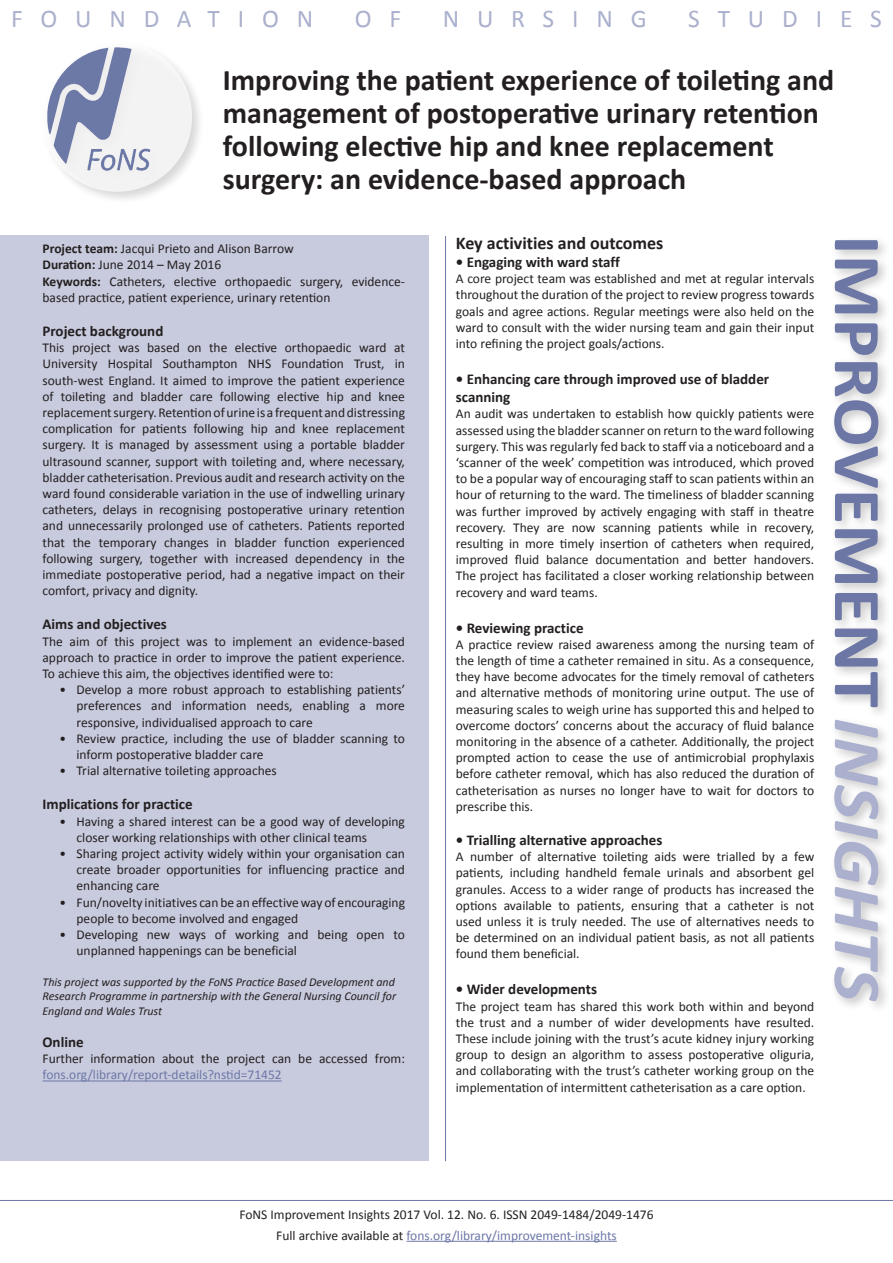
<style>
.page{position:relative;width:893px;height:1263px;background:#fff}
.page>*{position:absolute;margin:0;border:0;box-sizing:border-box;transform-origin:0 0}
.t1{font:700 67.5px "Calibri";color:#6c77a6;scale:1.08 1}
.t2{font:700 30px/33px "Calibri";color:#231f20}
.t3{font:25.5px "Calibri";letter-spacing:.7em;color:#aab0cd}
.t4{font:700 18px "Calibri";color:#231f20}
.t5{font:700 15px/18px "Calibri";color:#231f20}
.t6{font:13.5px/16.2px "Calibri";color:#231f20;text-align:justify}
.t7{font:13.5px "Calibri";color:#6c77a6}
.t8{font:italic 12px/14.4px "Calibri";color:#231f20;text-align:justify}
.s1{font-weight:700}
.s2{font-style:italic;color:#aab0cd}
.s3{color:#6c77a6}
</style>
<div class="page">
<hr style="left:0;top:1200px;width:893px;height:1px;background:#6c77a6">
<hr style="left:406px;top:1241px;width:211px;height:1px;background:#6c77a6">
<hr style="left:445px;top:236px;width:1px;height:925px;background:#6c77a6">
<div style="left:0;top:236px;width:429px;height:925px;background:#c8cbde"></div>
<div style="left:41px;top:41px;width:165px;height:164px;background:#231f20;opacity:.25"></div>
<img style="left:43px;top:43px;width:148px;height:148px">
<div style="left:830px;top:235px;width:62px;height:779px;background:#231f20;opacity:.25"></div>
<hr style="left:43px;top:1080px;width:239px;height:1px;background:#6c77a6">
<h3 class="t3" style="left:11px;top:3px;width:304px">FOUNDATION</h3>
<h3 class="t3" style="left:355px;top:3px;width:48px">O F</h3>
<h3 class="t3" style="left:443px;top:3px;width:206px">NURSING</h3>
<h3 class="t3" style="left:688px;top:3px;width:195px">STUDIES</h3>
<h2 class="t2" style="left:223px;top:64px;width:613px">Improving the patient experience of toileting and management of postoperative urinary retention following elective hip and knee replacement surgery: an evidence-based approach</h2>
<p class="t6" style="left:43px;top:241px;width:364px;text-align:left"><span class="s1">Project team:</span> Jacqui Prieto and Alison Barrow<br><span class="s1">Duration:</span> June 2014 – May 2016<br><span class="s1">Keywords:</span> Catheters, elective orthopaedic surgery, evidence&shy;based practice, patient experience, urinary retention</p>
<p class="t5" style="left:43px;top:322px;width:122px">Project background</p>
<p class="t6" style="left:43px;top:340px;width:364px">This project was based on the elective orthopaedic ward at University Hospital Southampton NHS Foundation Trust, in south-west England. It aimed to improve the patient experience of toileting and bladder care following elective hip and knee replacement surgery. Retention of urine is a frequent and distressing complication for patients following hip and knee replacement surgery. It is managed by assessment using a portable bladder ultrasound scanner, support with toileting and, where necessary, bladder catheterisation. Previous audit and research activity on the ward found considerable variation in the use of indwelling urinary catheters, delays in recognising postoperative urinary retention and unnecessarily prolonged use of catheters. Patients reported that the temporary changes in bladder function experienced following surgery, together with increased dependency in the immediate postoperative period, had a negative impact on their comfort, privacy and dignity.</p>
<p class="t5" style="left:43px;top:615px;width:126px">Aims and objectives</p>
<p class="t6" style="left:43px;top:633px;width:364px">The aim of this project was to implement an evidence-based approach to practice in order to improve the patient experience.<br>To achieve this aim, the objectives identified were to:</p>
<p class="t6" style="left:77px;top:682px;width:330px;text-indent:-17px">• Develop a more robust approach to establishing patients’ preferences and information needs, enabling a more responsive, individualised approach to care</p>
<p class="t6" style="left:77px;top:730px;width:330px;text-indent:-17px">• Review practice, including the use of bladder scanning to inform postoperative bladder care</p>
<p class="t6" style="left:60px;top:763px;width:219px">• Trial alternative toileting approaches</p>
<p class="t5" style="left:43px;top:795px;width:152px">Implications for practice</p>
<p class="t6" style="left:77px;top:813px;width:330px;text-indent:-17px">• Having a shared interest can be a good way of developing closer working relationships with other clinical teams</p>
<p class="t6" style="left:77px;top:845px;width:330px;text-indent:-17px">• Sharing project activity widely within your organisation can create broader opportunities for influencing practice and enhancing care</p>
<p class="t6" style="left:77px;top:894px;width:330px;text-indent:-17px">• Fun/novelty initiatives can be an effective way of encouraging people to become involved and engaged</p>
<p class="t6" style="left:77px;top:926px;width:330px;text-indent:-17px">• Developing new ways of working and being open to unplanned happenings can be beneficial</p>
<p class="t8" style="left:43px;top:974px;width:355px">This project was supported by the FoNS Practice Based Development and Research Programme in partnership with the General Nursing Council for England and Wales Trust</p>
<p class="t5" style="left:43px;top:1033px;width:43px">Online</p>
<p class="t6" style="left:43px;top:1051px;width:364px">Further information about the project can be accessed from:</p>
<p class="t7" style="left:43px;top:1066px;width:241px">fons.org/library/report-details?nstid=71452</p>
<h3 class="t4" style="left:456px;top:232px;width:209px">Key activities and outcomes</h3>
<p class="t5" style="left:456px;top:253px;width:166px">• Engaging with ward staff</p>
<p class="t6" style="left:456px;top:271px;width:360px">A core project team was established and met at regular intervals throughout the duration of the project to review progress towards goals and agree actions. Regular meetings were also held on the ward to consult with the wider nursing team and gain their input into refining the project goals/actions.</p>
<p class="t5" style="left:456px;top:370px;width:315px">• Enhancing care through improved use of bladder scanning</p>
<p class="t6" style="left:456px;top:406px;width:360px">An audit was undertaken to establish how quickly patients were assessed using the bladder scanner on return to the ward following surgery. This was regularly fed back to staff via a noticeboard and a ‘scanner of the week’ competition was introduced, which proved to be a popular way of encouraging staff to scan patients within an hour of returning to the ward. The timeliness of bladder scanning was further improved by actively engaging with staff in theatre recovery. They are now scanning patients while in recovery, resulting in more timely insertion of catheters when required, improved fluid balance documentation and better handovers.<br>The project has facilitated a closer working relationship between recovery and ward teams.</p>
<p class="t5" style="left:456px;top:618px;width:129px">• Reviewing practice</p>
<p class="t6" style="left:456px;top:636px;width:360px">A practice review raised awareness among the nursing team of the length of time a catheter remained in situ. As a consequence, they have become advocates for the timely removal of catheters and alternative methods of monitoring urine output. The use of measuring scales to weigh urine has supported this and helped to overcome doctors’ concerns about the accuracy of fluid balance monitoring in the absence of a catheter. Additionally, the project prompted action to cease the use of antimicrobial prophylaxis before catheter removal, which has also reduced the duration of catheterisation as nurses no longer have to wait for doctors to prescribe this.</p>
<p class="t5" style="left:456px;top:831px;width:208px">• Trialling alternative approaches</p>
<p class="t6" style="left:456px;top:849px;width:360px">A number of alternative toileting aids were trialled by a few patients, including handheld female urinals and absorbent gel granules. Access to a wider range of products has increased the options available to patients, ensuring that a catheter is not used unless it is truly needed. The use of alternatives needs to be determined on an individual patient basis, as not all patients found them beneficial.</p>
<p class="t5" style="left:456px;top:980px;width:143px">• Wider developments</p>
<p class="t6" style="left:456px;top:998px;width:360px">The project team has shared this work both within and beyond the trust and a number of wider developments have resulted.<br>These include joining with the trust’s acute kidney injury working group to design an algorithm to assess postoperative oliguria, and collaborating with the trust’s catheter working group on the implementation of intermittent catheterisation as a care option.</p>
<h1 class="t1" style="left:900px;top:235px;width:711px;rotate:90deg">IMPROVEMENT <span class="s2">INSIGHTS</span></h1>
<p class="t6" style="left:239px;top:1204px;width:416px;line-height:20.4px;text-align:center">FoNS Improvement Insights 2017 Vol. 12. No. 6. ISSN 2049-1484/2049-1476<br>Full archive available at <span class="s3">fons.org/library/improvement-insights</span></p>
</div>
